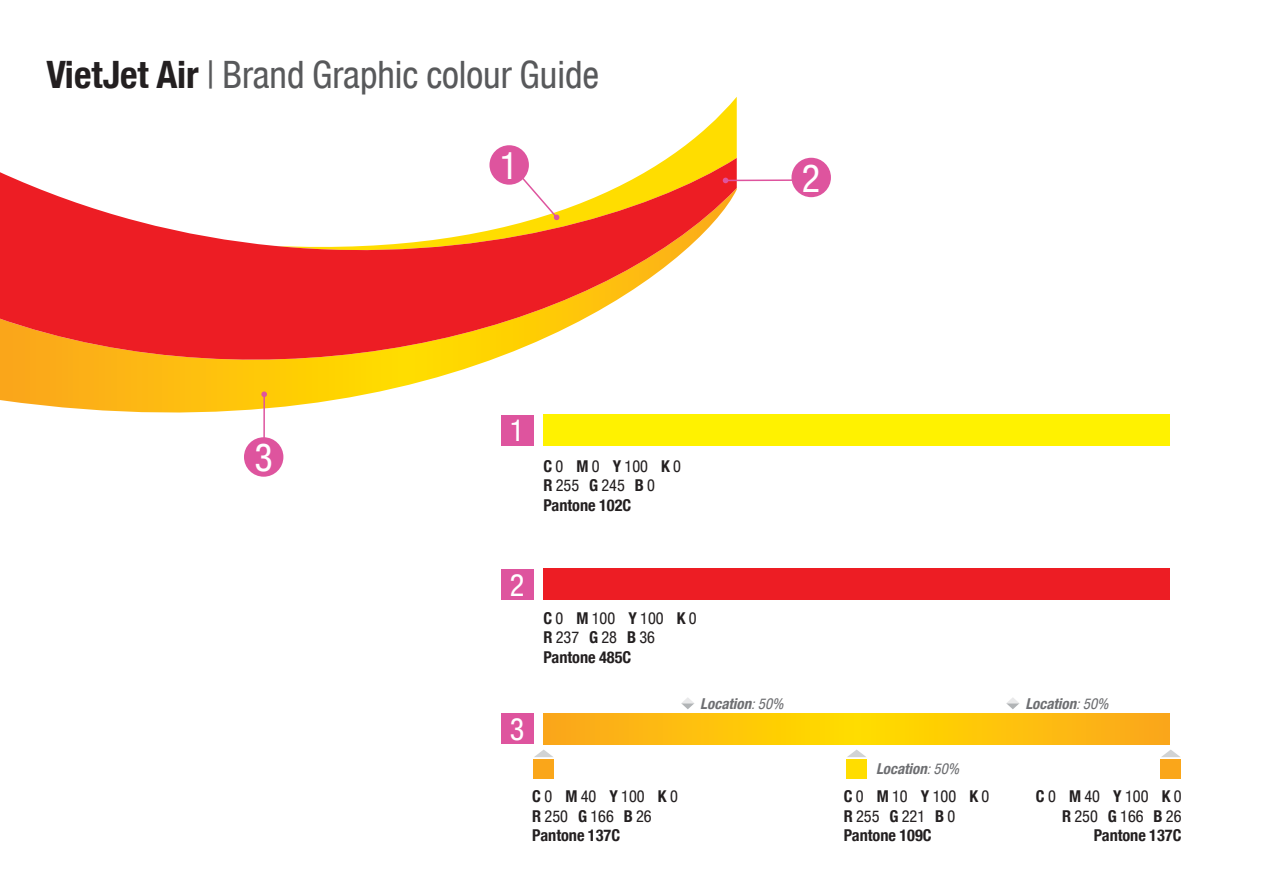
<style>
.page{position:relative;width:1263px;height:893px;background:#fff}
.page>*{position:absolute;margin:0;border:0;box-sizing:border-box;transform-origin:0 0}
.t1{font:38.1px "Helvetica Neue Condensed VO";color:#fff}
.t2{font:37.8px "Helvetica Neue Condensed VO";color:#58595b}
.t3{font:30.45px "Helvetica Neue Condensed VO";color:#fff}
.t4{font:700 16.35px/19.5px "Helvetica Neue Condensed VO";color:#231f20}
.t5{font:italic 700 15px "Helvetica Neue Condensed VO";color:#6d6e71}
.s1{font-weight:700;color:#231f20}
.s2{font-weight:400}
</style>
<div class="page">
<svg style="left:491px;top:97px;width:246px;height:61px"></svg>
<svg style="left:0;top:158px;width:737px;height:253px"></svg>
<div style="left:543px;top:415px;width:627px;height:31px;background:#fff200"></div>
<div style="left:543px;top:569px;width:627px;height:31px;background:#ed1d24"></div>
<svg style="left:543px;top:713px;width:627px;height:31px"></svg>
<svg style="left:681px;top:697px;width:13px;height:12px"></svg>
<div style="left:533px;top:759px;width:21px;height:19px;background:#faa61a"></div>
<svg style="left:534px;top:749px;width:19px;height:8px"></svg>
<div style="left:1160px;top:759px;width:21px;height:19px;background:#faa61a"></div>
<svg style="left:1161px;top:750px;width:19px;height:7px"></svg>
<div style="left:846px;top:759px;width:21px;height:19px;background:#fd0"></div>
<svg style="left:847px;top:749px;width:19px;height:8px"></svg>
<div style="left:501px;top:415px;width:32px;height:31px;background:#de549e"></div>
<div style="left:501px;top:570px;width:32px;height:30px;background:#de549e"></div>
<div style="left:501px;top:713px;width:32px;height:31px;background:#de549e"></div>
<svg style="left:517px;top:172px;width:43px;height:48px"></svg>
<hr style="left:725px;top:179px;width:94px;height:2px;background:#de549e">
<svg style="left:723px;top:178px;width:5px;height:5px"></svg>
<div style="left:791px;top:158px;width:40px;height:39px;background:#de549e;border-radius:50%"></div>
<hr style="left:263px;top:394px;width:2px;height:66px;background:#de549e">
<svg style="left:261px;top:391px;width:6px;height:6px"></svg>
<div style="left:244px;top:437px;width:39px;height:40px;background:#de549e;border-radius:50%"></div>
<svg style="left:1006px;top:698px;width:13px;height:11px"></svg>
<h2 class="t2" style="left:46px;top:47px;width:554px"><span class="s1">VietJet Air</span> | Brand Graphic colour Guide</h2>
<h1 class="t1" style="left:500px;top:137px;width:20px">1</h1>
<h1 class="t1" style="left:254px;top:429px;width:20px">3</h1>
<h3 class="t3" style="left:510px;top:408px;width:16px">1</h3>
<p class="t4" style="left:543px;top:455px;width:139px">C <span class="s2">0</span> M <span class="s2">0</span> Y <span class="s2">100</span> K <span class="s2">0<br></span>R <span class="s2">255</span> G <span class="s2">245</span> B <span class="s2">0<br></span>Pantone 102C</p>
<h3 class="t3" style="left:510px;top:562px;width:16px">2</h3>
<p class="t4" style="left:543px;top:607px;width:155px">C <span class="s2">0</span> M <span class="s2">100</span> Y <span class="s2">100</span> K <span class="s2">0<br></span>R <span class="s2">237</span> G <span class="s2">28</span> B <span class="s2">36<br></span>Pantone 485C</p>
<h1 class="t1" style="left:802px;top:150px;width:20px">2</h1>
<h3 class="t3" style="left:510px;top:706px;width:16px">3</h3>
<p class="t5" style="left:700px;top:692px;width:85px">Location<span class="s2">: 50%</span></p>
<p class="t5" style="left:1025px;top:692px;width:85px">Location<span class="s2">: 50%</span></p>
<p class="t5" style="left:876px;top:757px;width:85px">Location<span class="s2">: 50%</span></p>
<p class="t4" style="left:532px;top:785px;width:147px">C <span class="s2">0</span> M <span class="s2">40</span> Y <span class="s2">100</span> K <span class="s2">0<br></span>R <span class="s2">250</span> G <span class="s2">166</span> B <span class="s2">26<br></span>Pantone 137C</p>
<p class="t4" style="left:844px;top:785px;width:147px">C <span class="s2">0</span> M <span class="s2">10</span> Y <span class="s2">100</span> K <span class="s2">0<br></span>R <span class="s2">255</span> G <span class="s2">221</span> B <span class="s2">0<br></span>Pantone 109C</p>
<p class="t4" style="left:1036px;top:785px;width:147px;text-align:right">C <span class="s2">0</span> M <span class="s2">40</span> Y <span class="s2">100</span> K <span class="s2">0<br></span>R <span class="s2">250</span> G <span class="s2">166</span> B <span class="s2">26<br></span>Pantone 137C</p>
</div>
